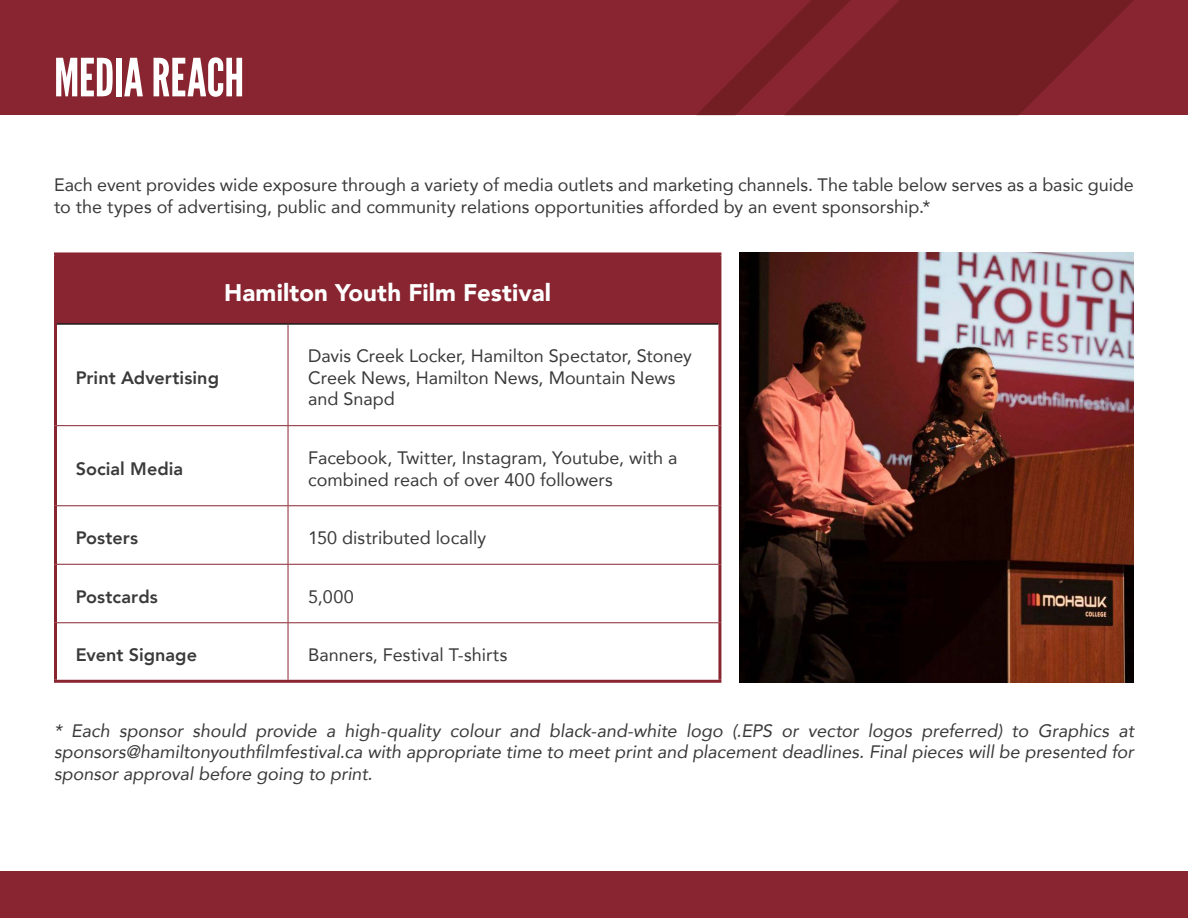
<style>
.page{position:relative;width:1188px;height:918px;background:#fff}
.page>*{position:absolute;margin:0;border:0;box-sizing:border-box;transform-origin:0 0}
.t1{font:52.5px "League Gothic";letter-spacing:-.005em;color:#fff}
.t2{font:900 24px "Avenir";letter-spacing:.005em;color:#fff}
.t3{font:18px/21.6px "Avenir";color:#393a39}
.t4{font:italic 18px/21.6px "Avenir";color:#393a39;text-align:justify}
.t5{font:800 18px "Avenir";letter-spacing:.005em;color:#393a39}
</style>
<div class="page">
<div style="left:0;top:0;width:1188px;height:115px;background:#882530"></div>
<div style="left:0;top:872px;width:1188px;height:46px;background:#882530"></div>
<svg style="left:697px;top:0;width:437px;height:115px"></svg>
<div style="left:56px;top:254px;width:664px;height:70px;background:#882530"></div>
<hr style="left:57px;top:323px;width:231px;height:2px;background:#1c1b1a">
<hr style="left:288px;top:323px;width:430px;height:2px;background:#1c1b1a">
<hr style="left:54px;top:324px;width:3px;height:102px;background:#882530">
<hr style="left:718px;top:324px;width:3px;height:102px;background:#882530">
<hr style="left:54px;top:426px;width:3px;height:80px;background:#882530">
<hr style="left:718px;top:426px;width:3px;height:80px;background:#882530">
<hr style="left:54px;top:506px;width:3px;height:58px;background:#882530">
<hr style="left:718px;top:506px;width:3px;height:58px;background:#882530">
<hr style="left:54px;top:564px;width:3px;height:59px;background:#882530">
<hr style="left:718px;top:564px;width:3px;height:59px;background:#882530">
<hr style="left:54px;top:623px;width:3px;height:57px;background:#882530">
<hr style="left:718px;top:623px;width:3px;height:57px;background:#882530">
<hr style="left:54px;top:680px;width:234px;height:3px;background:#882530">
<hr style="left:288px;top:680px;width:433px;height:3px;background:#882530">
<hr style="left:54px;top:252px;width:234px;height:3px;background:#882530">
<hr style="left:54px;top:255px;width:3px;height:69px;background:#882530">
<hr style="left:288px;top:252px;width:433px;height:3px;background:#882530">
<hr style="left:718px;top:255px;width:3px;height:69px;background:#882530">
<hr style="left:288px;top:325px;width:1px;height:100px;background:#882530">
<hr style="left:57px;top:425px;width:231px;height:1px;background:#882530">
<hr style="left:288px;top:425px;width:430px;height:1px;background:#882530">
<hr style="left:288px;top:426px;width:1px;height:79px;background:#882530">
<hr style="left:57px;top:505px;width:231px;height:1px;background:#882530">
<hr style="left:288px;top:505px;width:430px;height:1px;background:#882530">
<hr style="left:288px;top:506px;width:1px;height:58px;background:#882530">
<hr style="left:57px;top:564px;width:231px;height:1px;background:#882530">
<hr style="left:288px;top:564px;width:430px;height:1px;background:#882530">
<hr style="left:288px;top:565px;width:1px;height:57px;background:#882530">
<hr style="left:57px;top:622px;width:231px;height:1px;background:#882530">
<hr style="left:288px;top:622px;width:430px;height:1px;background:#882530">
<hr style="left:288px;top:623px;width:1px;height:57px;background:#882530">
<img style="left:740px;top:252px;width:394px;height:431px">
<h1 class="t1" style="left:54px;top:46px;width:192px">MEDIA REACH</h1>
<p class="t3" style="left:54px;top:174px;width:1081px">Each event provides wide exposure through a variety of media outlets and marketing channels. The table below serves as a basic guide to the types of advertising, public and community relations opportunities afforded by an event sponsorship.*</p>
<h2 class="t2" style="left:224px;top:272px;width:328px">Hamilton Youth Film Festival</h2>
<p class="t5" style="left:76px;top:361px;width:145px">Print Advertising</p>
<p class="t3" style="left:308px;top:345px;width:385px">Davis Creek Locker, Hamilton Spectator, Stoney<br>Creek News, Hamilton News, Mountain News and Snapd</p>
<p class="t5" style="left:76px;top:452px;width:109px">Social Media</p>
<p class="t3" style="left:308px;top:446px;width:371px">Facebook, Twitter, Instagram, Youtube, with a combined reach of over 400 followers</p>
<p class="t5" style="left:76px;top:521px;width:64px">Posters</p>
<p class="t3" style="left:308px;top:526px;width:179px">150 distributed locally</p>
<p class="t5" style="left:76px;top:580px;width:84px">Postcards</p>
<p class="t3" style="left:308px;top:585px;width:47px">5,000</p>
<p class="t5" style="left:76px;top:638px;width:123px">Event Signage</p>
<p class="t3" style="left:308px;top:643px;width:201px">Banners, Festival T-shirts</p>
<p class="t4" style="left:54px;top:719px;width:1082px">* Each sponsor should provide a high-quality colour and black-and-white logo (.EPS or vector logos preferred) to Graphics at sponsors@hamiltonyouthfilmfestival.ca with appropriate time to meet print and placement deadlines. Final pieces will be presented for sponsor approval before going to print.</p>
</div>
